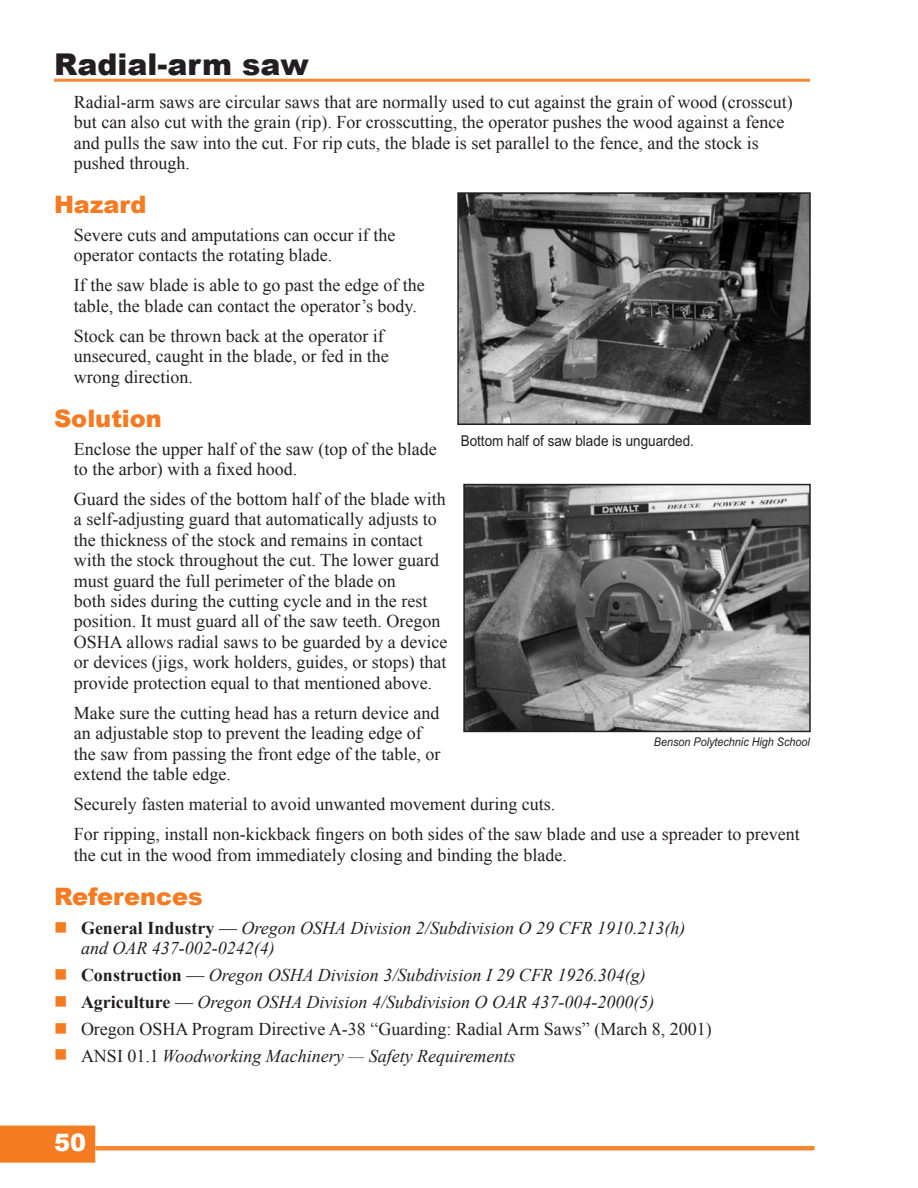
<style>
.page{position:relative;width:918px;height:1188px;background:#fff}
.page>*{position:absolute;margin:0;border:0;box-sizing:border-box;transform-origin:0 0}
.t1{font:900 30px "Arial";color:#231f20}
.Subtitle{font:900 24px "Arial";color:#f47b21}
.t2{font:900 24px "Arial";color:#fff}
.Body{font:18px/20.4px "Times New Roman";color:#231f20}
.Refs{font:italic 18px/20.4px "Times New Roman";color:#231f20}
.Refs-2{font:18px "Times New Roman";color:#231f20}
.Photo_cap{font:15px "Arial";color:#231f20;scale:.9 1}
.Photo_credit{font:italic 12px "Arial";color:#231f20;scale:.9 1}
.s1{font-weight:700;font-style:normal}
.s2{font-style:normal}
</style>
<div class="page">
<hr style="left:95px;top:1146px;width:720px;height:4px;background:#f58632">
<div style="left:0;top:1126px;width:95px;height:37px;background:#f47b21"></div>
<hr style="left:54px;top:79px;width:756px;height:3px;background:#f58632">
<img style="left:460px;top:195px;width:348px;height:227px">
<div style="left:457px;top:192px;width:354px;height:233px;border:2px solid #231f20"></div>
<img style="left:466px;top:487px;width:342px;height:242px">
<div style="left:463px;top:484px;width:348px;height:248px;border:2px solid #231f20"></div>
<p class="t1" style="left:54px;top:43px;width:256px">Radial-arm saw</p>
<p class="Body" style="left:74px;top:91px;width:720px">Radial-arm saws are circular saws that are normally used to cut against the grain of wood (crosscut) but can also cut with the grain (rip). For crosscutting, the operator pushes the wood against a fence and pulls the saw into the cut. For rip cuts, the blade is set parallel to the fence, and the stock is pushed through.</p>
<p class="Subtitle" style="left:54px;top:187px;width:94px">Hazard</p>
<p class="Body" style="left:74px;top:224px;width:323px">Severe cuts and amputations can occur if the operator contacts the rotating blade.</p>
<p class="Body" style="left:74px;top:275px;width:352px">If the saw blade is able to go past the edge of the table, the blade can contact the operator’s body.</p>
<p class="Body" style="left:74px;top:325px;width:316px">Stock can be thrown back at the operator if unsecured, caught in the blade, or fed in the wrong direction.</p>
<p class="Subtitle" style="left:54px;top:401px;width:109px">Solution</p>
<p class="Body" style="left:74px;top:438px;width:364px">Enclose the upper half of the saw (top of the blade to the arbor) with a fixed hood.</p>
<p class="Body" style="left:74px;top:489px;width:375px">Guard the sides of the bottom half of the blade with a self-adjusting guard that automatically adjusts to the thickness of the stock and remains in contact with the stock throughout the cut. The lower guard must guard the full perimeter of the blade on<br>both sides during the cutting cycle and in the rest position. It must guard all of the saw teeth. Oregon OSHA allows radial saws to be guarded by a device or devices (jigs, work holders, guides, or stops) that provide protection equal to that mentioned above.</p>
<p class="Body" style="left:74px;top:702px;width:368px">Make sure the cutting head has a return device and an adjustable stop to prevent the leading edge of the saw from passing the front edge of the table, or extend the table edge.</p>
<p class="Body" style="left:74px;top:794px;width:483px">Securely fasten material to avoid unwanted movement during cuts.</p>
<p class="Body" style="left:74px;top:824px;width:727px">For ripping, install non-kickback fingers on both sides of the saw blade and use a spreader to prevent the cut in the wood from immediately closing and binding the blade.</p>
<p class="Subtitle" style="left:54px;top:879px;width:150px">References</p>
<p class="Refs" style="left:81px;top:917px;width:606px"><span class="s1">General Industry</span> <span class="s2">—</span> Oregon OSHA Division 2/Subdivision O 29 CFR 1910.213(h) and OAR 437-002-0242(4)</p>
<p class="Refs" style="left:81px;top:964px;width:566px"><span class="s1">Construction</span> <span class="s2">—</span> Oregon OSHA Division 3/Subdivision I 29 CFR 1926.304(g)</p>
<p class="Refs" style="left:81px;top:991px;width:575px"><span class="s1">Agriculture</span> <span class="s2">—</span> Oregon OSHA Division 4/Subdivision O OAR 437-004-2000(5)</p>
<p class="Refs-2" style="left:81px;top:1016px;width:632px">Oregon OSHA Program Directive A-38 “Guarding: Radial Arm Saws” (March 8, 2001)</p>
<p class="Refs" style="left:81px;top:1045px;width:436px"><span class="s2">ANSI 01.1</span> Woodworking Machinery — Safety Requirements</p>
<p class="Photo_cap" style="left:461px;top:433px;width:261px">Bottom half of saw blade is unguarded.</p>
<p class="Photo_credit" style="left:654px;top:735px;width:175px">Benson Polytechnic High School</p>
<h2 class="t2" style="left:54px;top:1125px;width:34px">50</h2>
</div>
